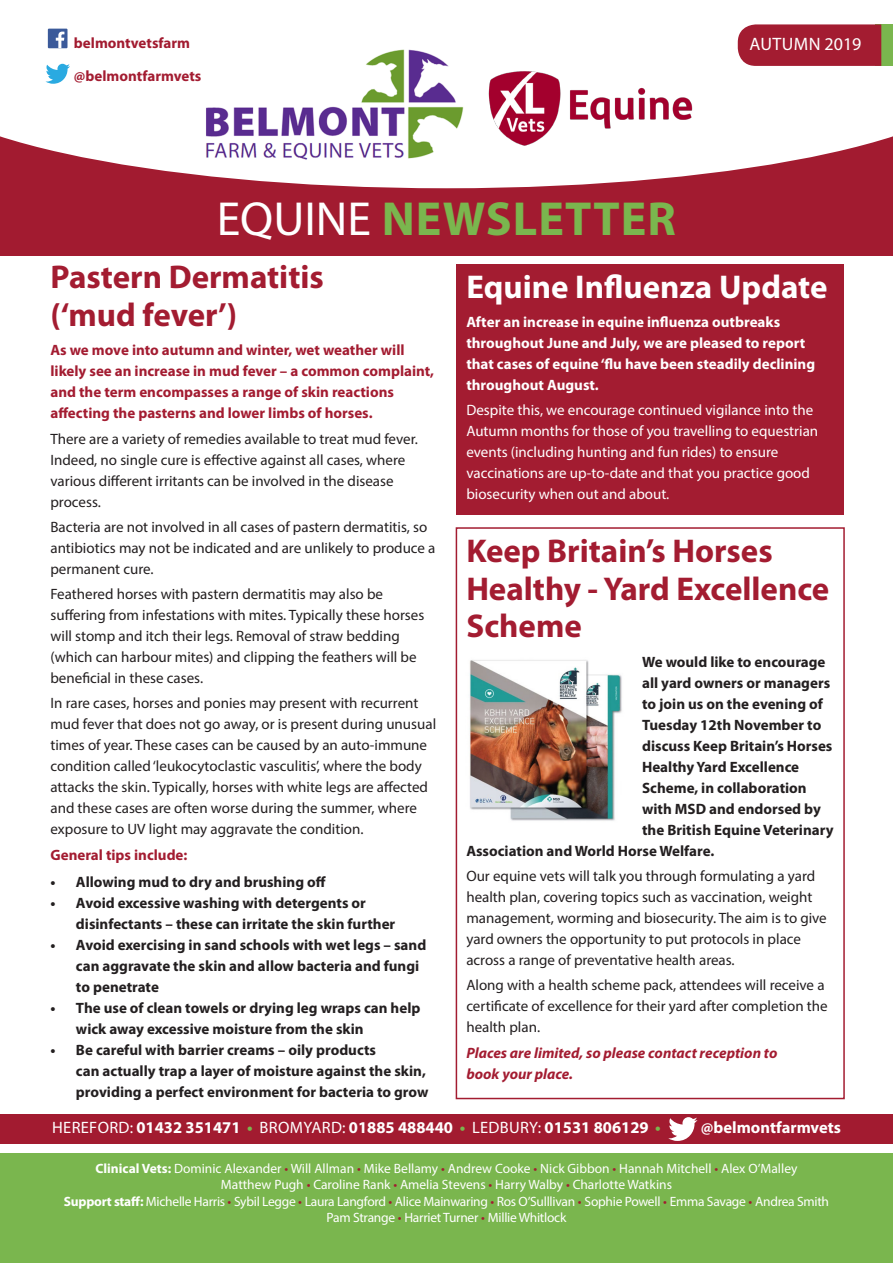
<style>
.page{position:relative;width:893px;height:1263px;background:#fff}
.page>*{position:absolute;margin:0;border:0;box-sizing:border-box;transform-origin:0 0}
.t1{font:700 48px "Myriad Pro";letter-spacing:.02em;color:#7ab64e}
.t2{font:700 33px/37.5px "Myriad Pro";color:#a31c31}
.t3{font:700 33px "Myriad Pro";color:#fff}
.t4{font:18px "Myriad Pro";letter-spacing:.01em;color:#fff}
.t5{font:700 16.5px "Myriad Pro";color:#fff}
.t6{font:15px/21px "Myriad Pro";color:#231f20}
.t7{font:700 15px/21px "Myriad Pro";color:#231f20}
.t8{font:15px/21px "Myriad Pro";color:#fff}
.t9{font:700 15px/21px "Myriad Pro";color:#a31c31}
.t10{font:700 15px/21px "Myriad Pro";color:#fff}
.t11{font:italic 700 15px/21px "Myriad Pro";color:#a31c31}
.t12{font:700 15px "Myriad Pro";color:#a21b30}
.t13{font:13.5px/16.2px "Myriad Pro";letter-spacing:-.01em;color:#fff;text-align:center}
.s1{font-weight:400;color:#fff}
.s2{font-weight:400}
.s3{color:#7ab64e}
.s4{font-weight:700}
.s5{color:#a21b30}
</style>
<div class="page">
<div style="left:0;top:117px;width:893px;height:139px;background:#a21b30"></div>
<svg style="left:0;top:28px;width:893px;height:160px"></svg>
<img style="left:199px;top:45px;width:272px;height:127px">
<img style="left:486px;top:68px;width:208px;height:81px">
<div style="left:876px;top:24px;width:17px;height:42px;background:#7ab64e"></div>
<div style="left:738px;top:24px;width:143px;height:42px;background:#a31c31"></div>
<div style="left:0;top:1153px;width:893px;height:110px;background:#7ab64e"></div>
<div style="left:0;top:1114px;width:893px;height:30px;background:#a21b30"></div>
<svg style="left:45px;top:64px;width:25px;height:20px"></svg>
<svg style="left:668px;top:1117px;width:29px;height:24px"></svg>
<div style="left:48px;top:29px;width:19px;height:19px;background:#3b5a9a"></div>
<svg style="left:56px;top:32px;width:8px;height:16px"></svg>
<div style="left:457px;top:264px;width:387px;height:251px;background:#a31c31"></div>
<img style="left:469px;top:660px;width:153px;height:161px">
<div style="left:456px;top:527px;width:389px;height:572px;border:2px solid #a31c31"></div>
<p class="t12" style="left:74px;top:33px;width:118px">belmontvetsfarm</p>
<p class="t9" style="left:74px;top:64px;width:129px">@belmontfarmvets</p>
<p class="t1" style="left:217px;top:187px;width:461px"><span class="s1">EQUINE</span> NEWSLETTER</p>
<p class="t4" style="left:750px;top:33px;width:113px">AUTUMN 2019</p>
<p class="t2" style="left:50px;top:257px;width:275px">Pastern Dermatitis (‘mud fever’)</p>
<p class="t9" style="left:50px;top:339px;width:385px">As we move into autumn and winter, wet weather will likely see an increase in mud fever – a common complaint, and the term encompasses a range of skin reactions affecting the pasterns and lower limbs of horses.</p>
<p class="t6" style="left:50px;top:428px;width:369px">There are a variety of remedies available to treat mud fever.<br>Indeed, no single cure is effective against all cases, where various different irritants can be involved in the disease process.</p>
<p class="t6" style="left:50px;top:516px;width:387px">Bacteria are not involved in all cases of pastern dermatitis, so antibiotics may not be indicated and are unlikely to produce a permanent cure.</p>
<p class="t6" style="left:50px;top:583px;width:375px">Feathered horses with pastern dermatitis may also be suffering from infestations with mites. Typically these horses will stomp and itch their legs. Removal of straw bedding (which can harbour mites) and clipping the feathers will be beneficial in these cases.</p>
<p class="t6" style="left:50px;top:693px;width:387px">In rare cases, horses and ponies may present with recurrent mud fever that does not go away, or is present during unusual times of year. These cases can be caused by an auto-immune condition called ‘leukocytoclastic vasculitis’, where the body attacks the skin. Typically, horses with white legs are affected and these cases are often worse during the summer, where exposure to UV light may aggravate the condition.</p>
<p class="t9" style="left:50px;top:844px;width:138px">General tips include:</p>
<p class="t7" style="left:50px;top:871px;width:277px">• Allowing mud to dry and brushing off</p>
<p class="t7" style="left:76px;top:892px;width:321px;text-indent:-26px">• Avoid excessive washing with detergents or disinfectants – these can irritate the skin further</p>
<p class="t7" style="left:76px;top:934px;width:352px;text-indent:-26px">• Avoid exercising in sand schools with wet legs – sand can aggravate the skin and allow bacteria and fungi to penetrate</p>
<p class="t7" style="left:76px;top:997px;width:346px;text-indent:-26px">• The use of clean towels or drying leg wraps can help wick away excessive moisture from the skin</p>
<p class="t7" style="left:50px;top:1039px;width:327px">• Be careful with barrier creams – oily products</p>
<p class="t7" style="left:76px;top:1060px;width:354px">can actually trap a layer of moisture against the skin, providing a perfect environment for bacteria to grow</p>
<p class="t3" style="left:466px;top:265px;width:363px">Equine Influenza Update</p>
<p class="t10" style="left:466px;top:311px;width:350px">After an increase in equine influenza outbreaks throughout June and July, we are pleased to report that cases of equine ‘flu have been steadily declining throughout August.</p>
<p class="t8" style="left:466px;top:400px;width:353px">Despite this, we encourage continued vigilance into the Autumn months for those of you travelling to equestrian events (including hunting and fun rides) to ensure vaccinations are up-to-date and that you practice good biosecurity when out and about.</p>
<p class="t2" style="left:466px;top:531px;width:364px">Keep Britain’s Horses<br>Healthy - Yard Excellence<br>Scheme</p>
<p class="t7" style="left:642px;top:651px;width:185px">We would like to encourage</p>
<p class="t7" style="left:642px;top:672px;width:190px">all yard owners or managers</p>
<p class="t7" style="left:642px;top:693px;width:182px">to join us on the evening of</p>
<p class="t7" style="left:642px;top:714px;width:181px">Tuesday 12th November to</p>
<p class="t7" style="left:642px;top:735px;width:192px">discuss Keep Britain’s Horses</p>
<p class="t7" style="left:642px;top:756px;width:159px">Healthy Yard Excellence</p>
<p class="t7" style="left:642px;top:777px;width:166px">Scheme, in collaboration</p>
<p class="t7" style="left:642px;top:798px;width:180px">with MSD and endorsed by</p>
<p class="t7" style="left:642px;top:819px;width:193px">the British Equine Veterinary</p>
<p class="t7" style="left:466px;top:840px;width:249px">Association and World Horse Welfare.</p>
<p class="t6" style="left:466px;top:865px;width:362px">Our equine vets will talk you through formulating a yard health plan, covering topics such as vaccination, weight management, worming and biosecurity. The aim is to give yard owners the opportunity to put protocols in place across a range of preventative health areas.</p>
<p class="t6" style="left:466px;top:975px;width:363px">Along with a health scheme pack, attendees will receive a certificate of excellence for their yard after completion the health plan.</p>
<p class="t11" style="left:466px;top:1042px;width:313px">Places are limited, so please contact reception to book your place.</p>
<p class="t5" style="left:52px;top:1117px;width:610px"><span class="s2">HEREFORD:</span> 01432 351471 <span class="s3">•</span> <span class="s2">BROMYARD:</span> 01885 488440 <span class="s3">•</span> <span class="s2">LEDBURY:</span> 01531 806129 <span class="s3">•</span></p>
<p class="t5" style="left:701px;top:1117px;width:142px">@belmontfarmvets</p>
<p class="t13" style="left:64px;top:1160px;width:767px"><span class="s4">Clinical Vets:</span> Dominic Alexander <span class="s5">•</span> Will Allman <span class="s5">•</span> Mike Bellamy <span class="s5">•</span> Andrew Cooke <span class="s5">•</span> Nick Gibbon <span class="s5">•</span> Hannah Mitchell <span class="s5">•</span> Alex O’Malley<br>Matthew Pugh <span class="s5">•</span> Caroline Rank <span class="s5">•</span> Amelia Stevens <span class="s5">•</span> Harry Walby <span class="s5">•</span> Charlotte Watkins<br><span class="s4">Support staff:</span> Michelle Harris <span class="s5">•</span> Sybil Legge <span class="s5">•</span> Laura Langford <span class="s5">•</span> Alice Mainwaring <span class="s5">•</span> Ros O’Sulllivan <span class="s5">•</span> Sophie Powell <span class="s5">•</span> Emma Savage <span class="s5">•</span> Andrea Smith Pam Strange <span class="s5">•</span> Harriet Turner <span class="s5">•</span> Millie Whitlock</p>
</div>
